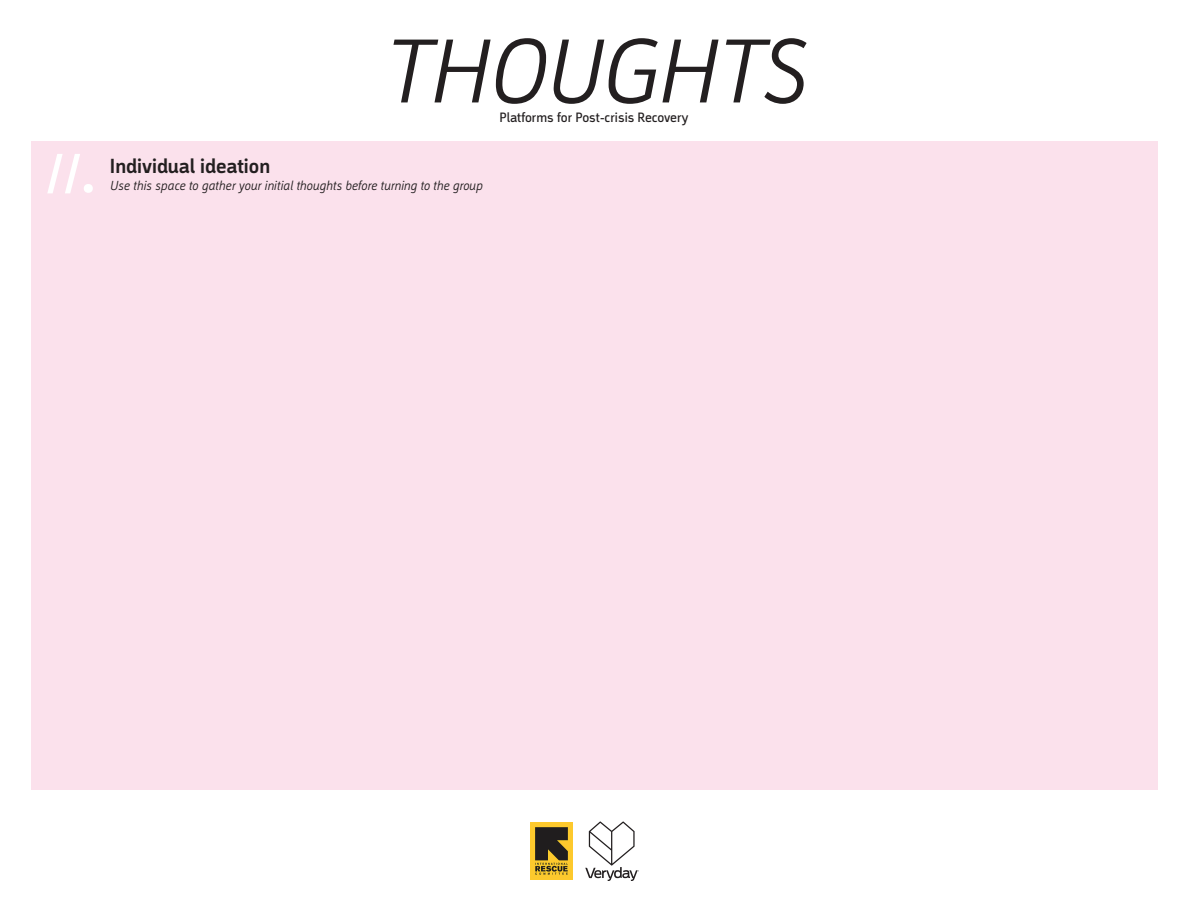
<style>
.page{position:relative;width:1188px;height:918px;background:#fff}
.page>*{position:absolute;margin:0;border:0;box-sizing:border-box;transform-origin:0 0}
.t1{font:italic 300 93px "Argumentum";color:#231f20}
.t2{font:700 55.35px "Argumentum";color:#fff}
.t3{font:500 21px "Argumentum";color:#231f20}
.t4{font:13.95px "Argumentum";color:#231f20}
.t5{font:italic 300 13.5px "Argumentum";color:#231f20}
</style>
<div class="page">
<div style="left:31px;top:142px;width:1126px;height:648px;background:#fbe1ec"></div>
<svg style="left:585px;top:821px;width:54px;height:60px"></svg>
<img style="left:530px;top:822px;width:43px;height:57px">
<h2 class="t2" style="left:46px;top:140px;width:51px">//.</h2>
<h3 class="t3" style="left:110px;top:154px;width:162px">Individual ideation</h3>
<h1 class="t1" style="left:381px;top:15px;width:423px">THOUGHTS</h1>
<p class="t4" style="left:499px;top:108px;width:191px">Platforms for Post-crisis Recovery</p>
<p class="t5" style="left:110px;top:177px;width:374px">Use this space to gather your initial thoughts before turning to the group</p>
</div>
